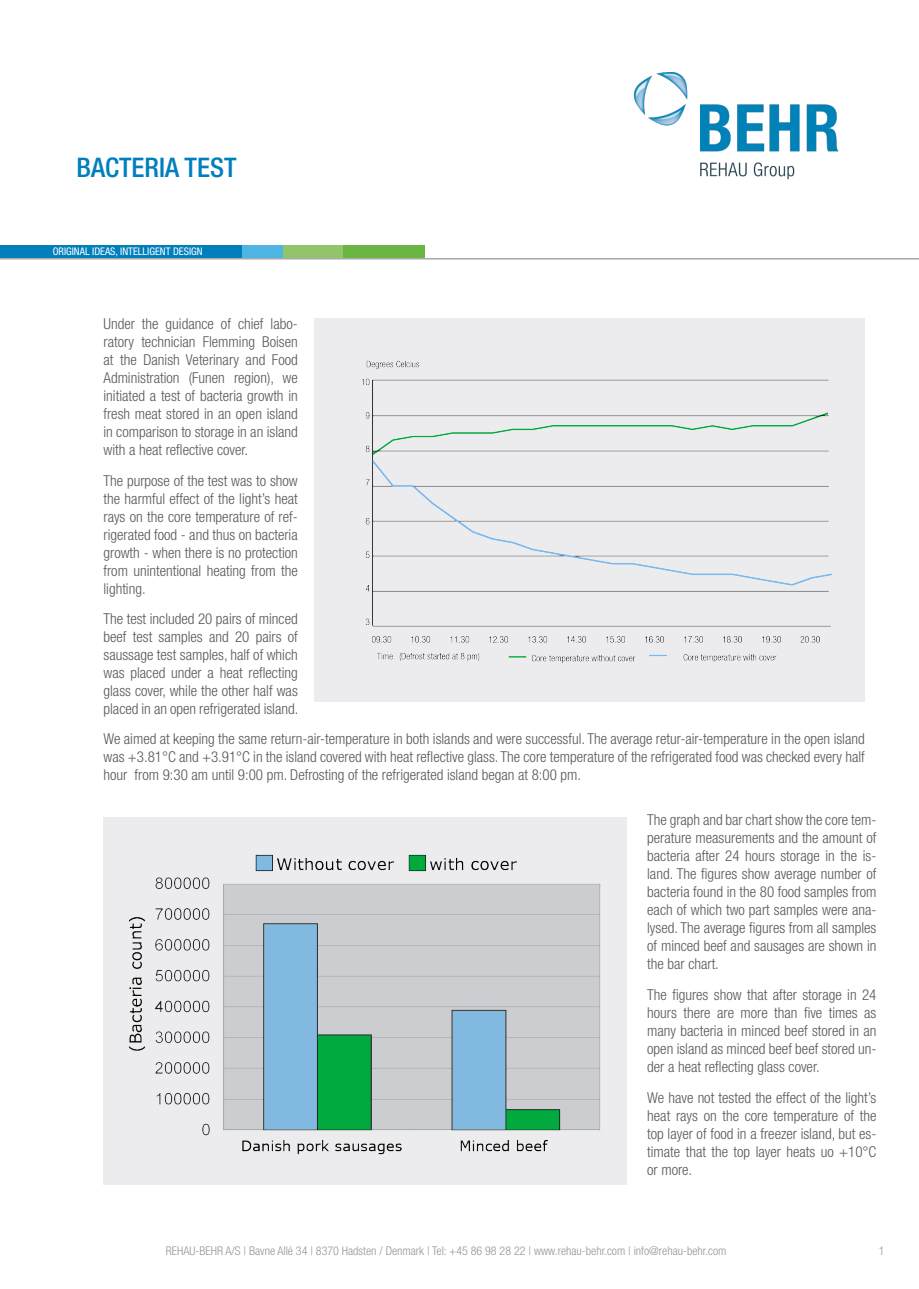
<style>
.page{position:relative;width:919px;height:1289px;background:#fff}
.page>*{position:absolute;margin:0;border:0;box-sizing:border-box;transform-origin:0 0}
.blå_Overskrift{font:500 condensed 27px "Helvetica Neue LT Std";color:#007fbd}
.brød{font:300 condensed 15px/18px "Helvetica Neue LT Std";color:#57585a;text-align:justify}
.Page_number{font:300 condensed 12px "Helvetica Neue LT Std";color:#939598}
.t1{font:condensed 10.5px "Helvetica Neue LT Std";color:#fff}
</style>
<div class="page">
<div style="left:342px;top:245px;width:82px;height:13px;background:#6ab642"></div>
<div style="left:0;top:245px;width:242px;height:13px;background:#007fbd"></div>
<div style="left:283px;top:245px;width:59px;height:13px;background:#94c469"></div>
<div style="left:242px;top:245px;width:41px;height:13px;background:#4fb5e3"></div>
<img style="left:634px;top:72px;width:205px;height:108px">
<hr style="left:0;top:258px;width:918px;height:1px;background:#a8a9ad">
<div style="left:314px;top:318px;width:550px;height:384px;background:#ececee"></div>
<img style="left:362px;top:360px;width:471px;height:304px">
<div style="left:103px;top:817px;width:524px;height:367px;background:#ececee"></div>
<img style="left:129px;top:854px;width:472px;height:301px">
<p class="blå_Overskrift" style="left:77px;top:152px;width:162px">BACTERIA TEST</p>
<p class="t1" style="left:53px;top:245px;width:151px">ORIGINAL IDEAS, INTELLIGENT DESIGN</p>
<p class="brød" style="left:103px;top:314px;width:196px">Under the guidance of chief labo&shy;ratory technician Flemming Boisen at the Danish Veterinary and Food Administration (Funen region), we initiated a test of bacteria growth in fresh meat stored in an open island in comparison to storage in an island with a heat reflective cover.</p>
<p class="brød" style="left:103px;top:471px;width:196px">The purpose of the test was to show the harmful effect of the light’s heat rays on the core temperature of ref&shy;rigerated food - and thus on bacteria growth - when there is no protection from unintentional heating from the lighting.</p>
<p class="brød" style="left:103px;top:610px;width:196px">The test included 20 pairs of minced beef test samples and 20 pairs of saussage test samples, half of which was placed under a heat reflecting glass cover, while the other half was placed in an open refrigerated island.</p>
<p class="brød" style="left:103px;top:729px;width:762px">We aimed at keeping the same return-air-temperature in both islands and were successful. The average retur-air-temperature in the open island was +3.81°C and +3.91°C in the island covered with heat reflective glass. The core temperature of the refrigerated food was checked every half hour from 9:30 am until 9:00 pm. Defrosting of the refrigerated island began at 8:00 pm.</p>
<p class="brød" style="left:647px;top:810px;width:231px">The graph and bar chart show the core tem&shy;perature measurements and the amount of bacteria after 24 hours storage in the is&shy;land. The figures show average number of bacteria found in the 80 food samples from each of which two part samples were ana&shy;lysed. The average figures from all samples of minced beef and sausages are shown in the bar chart.</p>
<p class="brød" style="left:647px;top:985px;width:231px">The figures show that after storage in 24 hours there are more than five times as many bacteria in minced beef stored in an open island as minced beef beef stored un&shy;der a heat reflecting glass cover.</p>
<p class="brød" style="left:647px;top:1088px;width:231px">We have not tested the effect of the light’s heat rays on the core temperature of the top layer of food in a freezer island, but es&shy;timate that the top layer heats uo +10°C or more.</p>
<p class="Page_number" style="left:166px;top:1244px;width:562px">REHAU-BEHR A/S | Bavne Allé 34 | 8370 Hadsten / Denmark | Tel: +45 86 98 28 22 | www.rehau-behr.com | info@rehau-behr.com</p>
<p class="Page_number" style="left:878px;top:1244px;width:7px">1</p>
</div>
